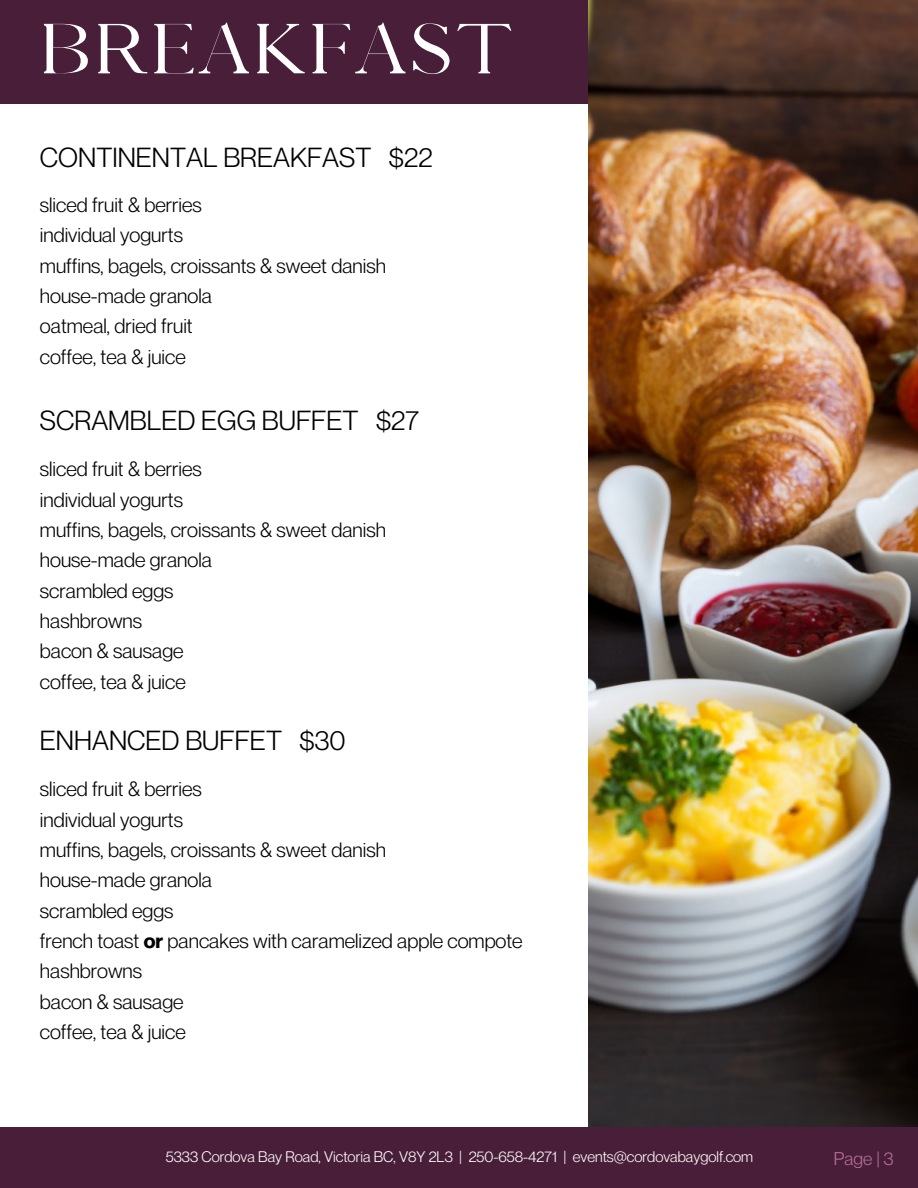
<style>
.page{position:relative;width:918px;height:1188px;background:#fff}
.page>*{position:absolute;margin:0;border:0;box-sizing:border-box;transform-origin:0 0}
.t1{font:67.5px "Pierson";letter-spacing:.055em;color:#fff}
.t2{font:27px "Neue Montreal";color:#000}
.t3{font:20.25px/30.3px "Neue Montreal";color:#000}
.t4{font:18px "Neue Montreal";color:#b66f9c}
.t5{font:15px "Neue Montreal";color:#fff}
.s1{font-weight:700}
</style>
<div class="page">
<div style="left:0;top:0;width:918px;height:104px;background:#491e39"></div>
<img style="left:588px;top:0;width:330px;height:1128px">
<div style="left:0;top:1128px;width:918px;height:60px;background:#491e39"></div>
<h1 class="t1" style="left:40px;top:9px;width:474px">BREAKFAST</h1>
<h2 class="t2" style="left:40px;top:141px;width:394px">CONTINENTAL BREAKFAST $22</h2>
<p class="t3" style="left:40px;top:189px;width:347px">sliced fruit &amp; berries<br>individual yogurts<br>muffins, bagels, croissants &amp; sweet danish house-made granola<br>oatmeal, dried fruit<br>coffee, tea &amp; juice</p>
<h2 class="t2" style="left:40px;top:404px;width:381px">SCRAMBLED EGG BUFFET $27</h2>
<p class="t3" style="left:40px;top:453px;width:347px">sliced fruit &amp; berries<br>individual yogurts<br>muffins, bagels, croissants &amp; sweet danish house-made granola<br>scrambled eggs<br>hashbrowns<br>bacon &amp; sausage<br>coffee, tea &amp; juice</p>
<h2 class="t2" style="left:40px;top:724px;width:307px">ENHANCED BUFFET $30</h2>
<p class="t3" style="left:40px;top:774px;width:484px">sliced fruit &amp; berries<br>individual yogurts<br>muffins, bagels, croissants &amp; sweet danish<br>house-made granola<br>scrambled eggs<br>french toast <span class="s1">or</span> pancakes with caramelized apple compote hashbrowns<br>bacon &amp; sausage<br>coffee, tea &amp; juice</p>
<p class="t5" style="left:166px;top:1148px;width:589px">5333 Cordova Bay Road, Victoria BC, V8Y 2L3 | 250-658-4271 | events@cordovabaygolf.com</p>
<p class="t4" style="left:834px;top:1147px;width:61px">Page | 3</p>
</div>
